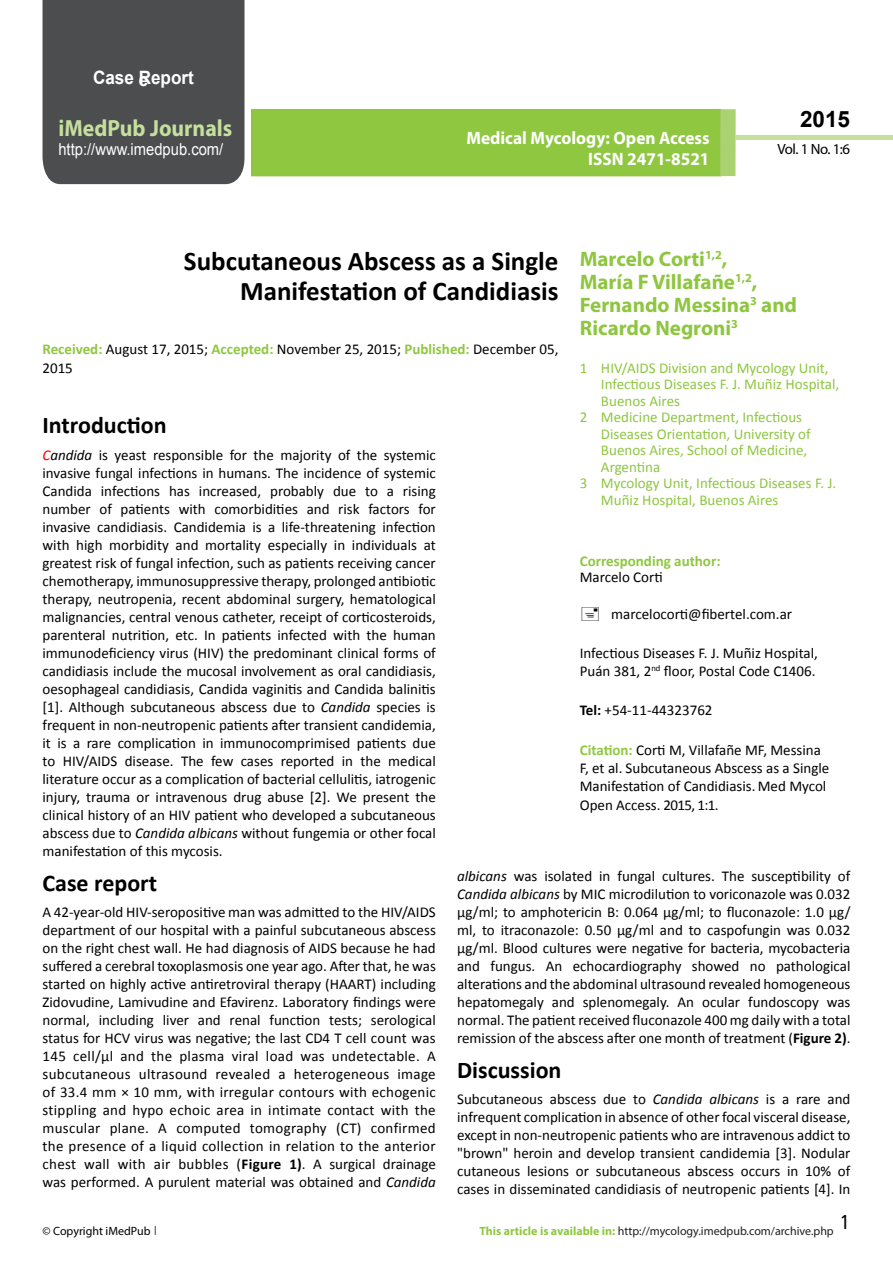
<style>
.page{position:relative;width:893px;height:1263px;background:#fff}
.page>*{position:absolute;margin:0;border:0;box-sizing:border-box;transform-origin:0 0}
.t1{font:700 27px/29.7px "Calibri";color:#000;text-align:right}
.t2{font:25.5px "Tunga";color:#000}
.t3{font:700 24px "Calibri";color:#000}
.t4{font:700 23.4px "Myriad Pro";color:#c5df9d;scale:.93 1}
.t5{font:700 22.5px "Arial";color:#000}
.t6{font:700 21px/23.1px "Myriad Pro";color:#8ec640}
.t7{font:700 18.45px "Arial";color:#fff;scale:.93 1}
.t8{font:700 18px/21.6px "Myriad Pro";color:#fff;text-align:right;scale:.96 1}
.t9{font:16.5px "Arial";color:#fff;scale:.89 1}
.t10{font:15px/18px "Calibri";color:#000;text-align:justify}
.t11{font:15px "Calibri";color:#8ec640}
.t12{font:700 15px "Calibri";color:#8fc741}
.t13{font:14.85px "Myriad Pro";color:#000}
.t14{font:12px "Myriad Pro";color:#221e1f}
.t15{font:12px "Myriad Pro";color:#000}
.s1{font-weight:700;color:#8fc741}
.s2{font-style:italic;color:#f00}
.s3{font-style:italic}
.s4{font-weight:700}
.s5{font-family:"Tunga"}
</style>
<div class="page">
<div style="left:251px;top:109px;width:470px;height:67px;background:#8fc741"></div>
<div style="left:720px;top:109px;width:16px;height:67px;background:#aad270"></div>
<div style="left:43px;top:0;width:201px;height:184px;background:#4c4d4f"></div>
<div style="left:736px;top:135px;width:157px;height:5px;background:#c5df9d"></div>
<p class="t7" style="left:93px;top:65px;width:110px">Case Report</p>
<p class="t7" style="left:139px;top:67px;width:12px">e</p>
<h3 class="t4" style="left:58px;top:113px;width:188px">iMedPub Journals</h3>
<p class="t9" style="left:58px;top:138px;width:187px">http://www.imedpub.com/</p>
<p class="t8" style="left:466px;top:126px;width:255px">Medical Mycology: Open Access<br>ISSN 2471-8521</p>
<h3 class="t5" style="left:800px;top:104px;width:52px">2015</h3>
<p class="t13" style="left:778px;top:140px;width:74px">Vol. 1 No. 1:6</p>
<h3 class="t6" style="left:580px;top:247px;width:219px">Marcelo Corti<sup>1,2</sup>,<br>María F Villafañe<sup>1,2</sup>,<br>Fernando Messina<sup>3</sup> and<br>Ricardo Negroni<sup>3</sup></h3>
<p class="t11" style="left:580px;top:358px;width:250px">1 HIV/AIDS Division and Mycology Unit,</p>
<p class="t11" style="left:601px;top:375px;width:240px">Infectious Diseases F. J. Muñiz Hospital,</p>
<p class="t11" style="left:601px;top:391px;width:81px">Buenos Aires</p>
<p class="t11" style="left:580px;top:408px;width:224px">2 Medicine Department, Infectious</p>
<p class="t11" style="left:601px;top:424px;width:211px">Diseases Orientation, University of</p>
<p class="t11" style="left:601px;top:441px;width:208px">Buenos Aires, School of Medicine,</p>
<p class="t11" style="left:601px;top:457px;width:61px">Argentina</p>
<p class="t11" style="left:580px;top:474px;width:258px">3 Mycology Unit, Infectious Diseases F. J.</p>
<p class="t11" style="left:601px;top:490px;width:179px">Muñiz Hospital, Buenos Aires</p>
<h1 class="t1" style="left:184px;top:247px;width:376px">Subcutaneous Abscess as a Single<br>Manifestation of Candidiasis</h1>
<p class="t10" style="left:43px;top:340px;width:517px;line-height:18.8px"><span class="s1">Received:</span> August 17, 2015; <span class="s1">Accepted:</span> November 25, 2015; <span class="s1">Published:</span> December 05,<br>2015</p>
<h3 class="t3" style="left:43px;top:410px;width:126px">Introduction</h3>
<p class="t10" style="left:43px;top:446px;width:395px"><span class="s2">C</span><span class="s3">andida</span> is yeast responsible for the majority of the systemic invasive fungal infections in humans. The incidence of systemic Candida infections has increased, probably due to a rising number of patients with comorbidities and risk factors for invasive candidiasis. Candidemia is a life-threatening infection with high morbidity and mortality especially in individuals at greatest risk of fungal infection, such as patients receiving cancer chemotherapy, immunosuppressive therapy, prolonged antibiotic therapy, neutropenia, recent abdominal surgery, hematological malignancies, central venous catheter, receipt of corticosteroids, parenteral nutrition, etc. In patients infected with the human immunodeficiency virus (HIV) the predominant clinical forms of candidiasis include the mucosal involvement as oral candidiasis, oesophageal candidiasis, Candida vaginitis and Candida balinitis [1]. Although subcutaneous abscess due to <span class="s3">Candida</span> species is frequent in non-neutropenic patients after transient candidemia, it is a rare complication in immunocomprimised patients due to HIV/AIDS disease. The few cases reported in the medical literature occur as a complication of bacterial cellulitis, iatrogenic injury, trauma or intravenous drug abuse [2]. We present the clinical history of an HIV patient who developed a subcutaneous abscess due to <span class="s3">Candida albicans</span> without fungemia or other focal manifestation of this mycosis.</p>
<h3 class="t3" style="left:43px;top:867px;width:116px">Case report</h3>
<p class="t10" style="left:43px;top:903px;width:395px">A 42-year-old HIV-seropositive man was admitted to the HIV/AIDS department of our hospital with a painful subcutaneous abscess on the right chest wall. He had diagnosis of AIDS because he had suffered a cerebral toxoplasmosis one year ago. After that, he was started on highly active antiretroviral therapy (HAART) including Zidovudine, Lamivudine and Efavirenz. Laboratory findings were normal, including liver and renal function tests; serological status for HCV virus was negative; the last CD4 T cell count was 145 cell/µl and the plasma viral load was undetectable. A subcutaneous ultrasound revealed a heterogeneous image of 33.4 mm × 10 mm, with irregular contours with echogenic stippling and hypo echoic area in intimate contact with the muscular plane. A computed tomography (CT) confirmed the presence of a liquid collection in relation to the anterior chest wall with air bubbles (<span class="s4">Figure 1)</span>. A surgical drainage was performed. A purulent material was obtained and <span class="s3">Candida</span></p>
<p class="t12" style="left:580px;top:551px;width:142px">Corresponding author:</p>
<p class="t10" style="left:580px;top:568px;width:85px">Marcelo Corti</p>
<p class="t10" style="left:611px;top:605px;width:182px">marcelocorti@fibertel.com.ar</p>
<p class="t10" style="left:580px;top:644px;width:240px">Infectious Diseases F. J. Muñiz Hospital,<br>Puán 381, 2<sup>nd</sup> floor, Postal Code C1406.</p>
<p class="t10" style="left:580px;top:701px;width:134px"><span class="s4">Tel:</span> +54-11-44323762</p>
<p class="t10" style="left:580px;top:740px;width:251px;text-align:left"><span class="s1">Citation:</span> Corti M, Villafañe MF, Messina F, et al. Subcutaneous Abscess as a Single Manifestation of Candidiasis. Med Mycol Open Access. 2015, 1:1.</p>
<p class="t10" style="left:457px;top:867px;width:395px"><span class="s3">albicans</span> was isolated in fungal cultures. The susceptibility of <span class="s3">Candida albicans</span> by MIC microdilution to voriconazole was 0.032 µg/ml; to amphotericin B: 0.064 µg/ml; to fluconazole: 1.0 µg/ ml, to itraconazole: 0.50 µg/ml and to caspofungin was 0.032 µg/ml. Blood cultures were negative for bacteria, mycobacteria and fungus. An echocardiography showed no pathological alterations and the abdominal ultrasound revealed homogeneous hepatomegaly and splenomegaly. An ocular fundoscopy was normal. The patient received fluconazole 400 mg daily with a total remission of the abscess after one month of treatment (<span class="s4">Figure 2)</span>.</p>
<h3 class="t3" style="left:457px;top:1054px;width:106px">Discussion</h3>
<p class="t10" style="left:457px;top:1090px;width:395px">Subcutaneous abscess due to <span class="s3">Candida albicans</span> is a rare and infrequent complication in absence of other focal visceral disease, except in non-neutropenic patients who are intravenous addict to "brown" heroin and develop transient candidemia [3]. Nodular cutaneous lesions or subcutaneous abscess occurs in 10% of cases in disseminated candidiasis of neutropenic patients [4]. In</p>
<p class="t15" style="left:43px;top:1223px;width:115px">© Copyright iMedPub <span class="s5">|</span></p>
<p class="t14" style="left:479px;top:1223px;width:356px"><span class="s1">This article is available in:</span> http://mycology.imedpub.com/archive.php</p>
<h2 class="t2" style="left:841px;top:1205px;width:9px">1</h2>
</div>
